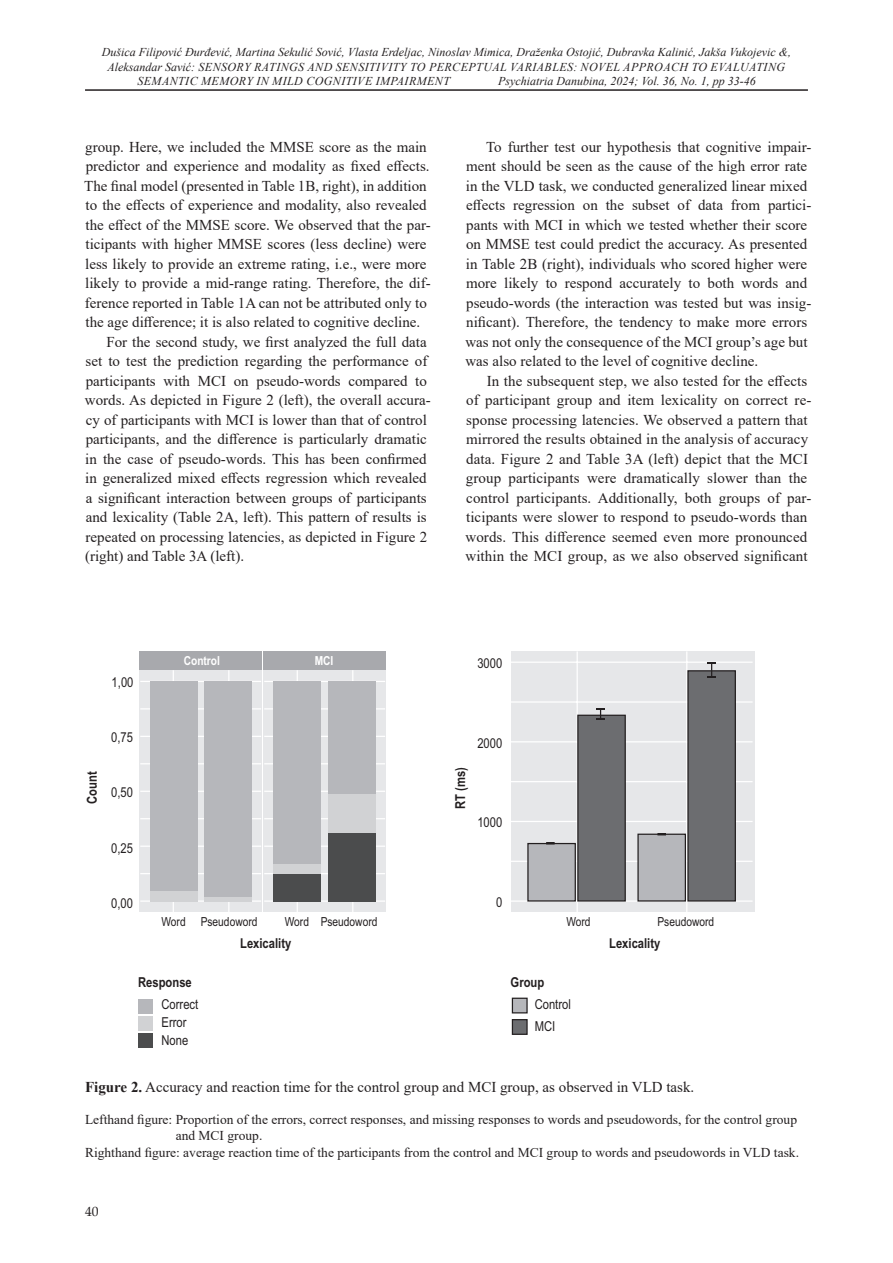
<style>
.page{position:relative;width:893px;height:1263px;background:#fff}
.page>*{position:absolute;margin:0;border:0;box-sizing:border-box;transform-origin:0 0}
.txt_osnovni{font:15px/19.5px "Times New Roman";color:#231f20}
.tablica_naslov{font:15px "Times New Roman";color:#231f20}
.t1{font:13.65px/17.7px "Arial Narrow";color:#231f20}
.t2{font:700 13.65px "Arial Narrow";color:#231f20}
.tablica_odispod{font:13.5px/16.2px "Times New Roman";color:#231f20}
.t3{font:13.5px "Book Antiqua";color:#231f20}
.t4{font:12.45px "Arial Narrow";color:#231f20}
.t5{font:700 12.45px "Arial Narrow";color:#fff}
.txt_summary{font:italic 12px "Times New Roman";color:#231f20}
.txt_summary-2{font:italic 12px "Times New Roman";letter-spacing:.035em;color:#231f20}
.s1{font-weight:700}
</style>
<div class="page">
<div style="left:511px;top:651px;width:243px;height:261px;background:#e6e7e9"></div>
<div style="left:263px;top:670px;width:122px;height:242px;background:#e6e7e9"></div>
<div style="left:263px;top:651px;width:122px;height:19px;background:#a8a9ad"></div>
<hr style="left:511px;top:661px;width:242px;height:2px;background:#fff">
<hr style="left:511px;top:701px;width:242px;height:2px;background:#fff">
<hr style="left:511px;top:741px;width:242px;height:1px;background:#fff">
<hr style="left:511px;top:781px;width:242px;height:1px;background:#fff">
<hr style="left:511px;top:821px;width:242px;height:1px;background:#fff">
<hr style="left:511px;top:861px;width:242px;height:1px;background:#fff">
<hr style="left:511px;top:900px;width:242px;height:2px;background:#fff">
<hr style="left:264px;top:681px;width:121px;height:1px;background:#fff">
<hr style="left:264px;top:708px;width:121px;height:1px;background:#fff">
<hr style="left:264px;top:873px;width:121px;height:1px;background:#fff">
<hr style="left:264px;top:900px;width:121px;height:2px;background:#fff">
<hr style="left:264px;top:736px;width:121px;height:1px;background:#fff">
<hr style="left:264px;top:763px;width:121px;height:1px;background:#fff">
<hr style="left:264px;top:791px;width:121px;height:1px;background:#fff">
<hr style="left:264px;top:818px;width:121px;height:1px;background:#fff">
<hr style="left:264px;top:845px;width:121px;height:2px;background:#fff">
<hr style="left:577px;top:651px;width:1px;height:261px;background:#fff">
<hr style="left:686px;top:651px;width:1px;height:261px;background:#fff">
<hr style="left:297px;top:670px;width:1px;height:242px;background:#fff">
<hr style="left:352px;top:670px;width:1px;height:242px;background:#fff">
<div style="left:139px;top:670px;width:122px;height:242px;background:#e6e7e9"></div>
<div style="left:139px;top:651px;width:122px;height:19px;background:#a8a9ad"></div>
<hr style="left:140px;top:681px;width:121px;height:1px;background:#fff">
<hr style="left:140px;top:708px;width:121px;height:1px;background:#fff">
<hr style="left:140px;top:873px;width:121px;height:1px;background:#fff">
<hr style="left:140px;top:900px;width:121px;height:2px;background:#fff">
<hr style="left:140px;top:736px;width:121px;height:1px;background:#fff">
<hr style="left:140px;top:763px;width:121px;height:1px;background:#fff">
<hr style="left:140px;top:791px;width:121px;height:1px;background:#fff">
<hr style="left:140px;top:818px;width:121px;height:1px;background:#fff">
<hr style="left:140px;top:845px;width:121px;height:2px;background:#fff">
<hr style="left:173px;top:670px;width:1px;height:242px;background:#fff">
<hr style="left:228px;top:670px;width:1px;height:242px;background:#fff">
<div style="left:328px;top:681px;width:47px;height:114px;background:#b6b7bb"></div>
<div style="left:328px;top:795px;width:47px;height:38px;background:#d1d2d4"></div>
<div style="left:328px;top:833px;width:47px;height:69px;background:#4b4c4d"></div>
<div style="left:637px;top:834px;width:49px;height:67px;background:#b6b7bb;border:1px solid #231f20"></div>
<div style="left:687px;top:670px;width:49px;height:231px;background:#6c6d70;border:1px solid #231f20"></div>
<div style="left:527px;top:843px;width:49px;height:58px;background:#b6b7bb;border:1px solid #231f20"></div>
<div style="left:577px;top:715px;width:49px;height:186px;background:#6c6d70;border:1px solid #231f20"></div>
<svg style="left:596px;top:709px;width:9px;height:11px"></svg>
<svg style="left:708px;top:663px;width:8px;height:15px"></svg>
<svg style="left:546px;top:842px;width:9px;height:2px"></svg>
<svg style="left:657px;top:833px;width:9px;height:2px"></svg>
<div style="left:205px;top:681px;width:47px;height:216px;background:#b6b7bb"></div>
<div style="left:205px;top:897px;width:47px;height:5px;background:#d1d2d4"></div>
<div style="left:150px;top:681px;width:47px;height:211px;background:#b6b7bb"></div>
<div style="left:150px;top:892px;width:47px;height:10px;background:#d1d2d4"></div>
<div style="left:273px;top:681px;width:48px;height:183px;background:#b6b7bb"></div>
<div style="left:273px;top:864px;width:48px;height:10px;background:#d1d2d4"></div>
<div style="left:273px;top:874px;width:48px;height:28px;background:#4b4c4d"></div>
<div style="left:512px;top:998px;width:16px;height:15px;background:#b6b7bb;border:1px solid #231f20"></div>
<div style="left:512px;top:1019px;width:16px;height:16px;background:#6c6d70;border:1px solid #231f20"></div>
<div style="left:138px;top:999px;width:15px;height:15px;background:#b6b7bb"></div>
<div style="left:138px;top:1016px;width:15px;height:15px;background:#d1d2d4"></div>
<div style="left:138px;top:1033px;width:15px;height:15px;background:#4b4c4d"></div>
<hr style="left:85px;top:89px;width:723px;height:2px;background:#231f20">
<p class="txt_summary" style="left:102px;top:44px;width:691px">Dušica Filipović Đurđević, Martina Sekulić Sović, Vlasta Erdeljac, Ninoslav Mimica, Draženka Ostojić, Dubravka Kalinić, Jakša Vukojevic &amp;,</p>
<p class="txt_summary-2" style="left:108px;top:58px;width:679px">Aleksandar Savić: SENSORY RATINGS AND SENSITIVITY TO PERCEPTUAL VARIABLES: NOVEL APPROACH TO EVALUATING</p>
<p class="txt_summary-2" style="left:137px;top:73px;width:314px">SEMANTIC MEMORY IN MILD COGNITIVE IMPAIRMENT</p>
<p class="txt_summary" style="left:498px;top:73px;width:259px">Psychiatria Danubina, 2024; Vol. 36, No. 1, pp 33-46</p>
<p class="txt_osnovni" style="left:84px;top:136px;width:348px">group. Here, we included the MMSE score as the main predictor and experience and modality as fixed effects.<br>The final model (presented in Table 1B, right), in addition to the effects of experience and modality, also revealed the effect of the MMSE score. We observed that the par&shy;ticipants with higher MMSE scores (less decline) were less likely to provide an extreme rating, i.e., were more likely to provide a mid-range rating. Therefore, the dif&shy;ference reported in Table 1A can not be attributed only to the age difference; it is also related to cognitive decline.</p>
<p class="txt_osnovni" style="left:85px;top:331px;width:347px;text-indent:21px">For the second study, we first analyzed the full data set to test the prediction regarding the performance of participants with MCI on pseudo-words compared to words. As depicted in Figure 2 (left), the overall accura&shy;cy of participants with MCI is lower than that of control participants, and the difference is particularly dramatic in the case of pseudo-words. This has been confirmed in generalized mixed effects regression which revealed a significant interaction between groups of participants and lexicality (Table 2A, left). This pattern of results is repeated on processing latencies, as depicted in Figure 2 (right) and Table 3A (left).</p>
<p class="txt_osnovni" style="left:465px;top:136px;width:347px;text-indent:21px">To further test our hypothesis that cognitive impair&shy;ment should be seen as the cause of the high error rate in the VLD task, we conducted generalized linear mixed effects regression on the subset of data from partici&shy;pants with MCI in which we tested whether their score on MMSE test could predict the accuracy. As presented in Table 2B (right), individuals who scored higher were more likely to respond accurately to both words and pseudo-words (the interaction was tested but was insig&shy;nificant). Therefore, the tendency to make more errors was not only the consequence of the MCI group’s age but was also related to the level of cognitive decline.</p>
<p class="txt_osnovni" style="left:465px;top:370px;width:347px;text-indent:21px">In the subsequent step, we also tested for the effects of participant group and item lexicality on correct re&shy;sponse processing latencies. We observed a pattern that mirrored the results obtained in the analysis of accuracy data. Figure 2 and Table 3A (left) depict that the MCI group participants were dramatically slower than the control participants. Additionally, both groups of par&shy;ticipants were slower to respond to pseudo-words than words. This difference seemed even more pronounced within the MCI group, as we also observed significant</p>
<p class="t1" style="left:112px;top:672px;width:23px">1,00</p>
<p class="t1" style="left:111px;top:728px;width:23px">0,75</p>
<p class="t5" style="left:184px;top:651px;width:38px">Control</p>
<p class="t5" style="left:315px;top:651px;width:20px">MCI</p>
<p class="t1" style="left:477px;top:654px;width:26px">3000</p>
<p class="t1" style="left:477px;top:733px;width:26px">2000</p>
<p class="t2" style="left:82px;top:804px;width:34px;rotate:-90deg">Count</p>
<p class="t2" style="left:450px;top:809px;width:43px;rotate:-90deg">RT (ms)</p>
<p class="t1" style="left:111px;top:783px;width:23px">0,50</p>
<p class="t1" style="left:111px;top:838px;width:23px">0,25</p>
<p class="t1" style="left:477px;top:813px;width:26px">1000</p>
<p class="t1" style="left:111px;top:894px;width:23px">0,00</p>
<p class="t1" style="left:496px;top:892px;width:8px">0</p>
<p class="t4" style="left:162px;top:913px;width:97px">Word Pseudoword</p>
<p class="t4" style="left:285px;top:913px;width:94px">Word Pseudoword</p>
<p class="t4" style="left:566px;top:913px;width:26px">Word</p>
<p class="t4" style="left:657px;top:913px;width:58px">Pseudoword</p>
<p class="t2" style="left:240px;top:933px;width:53px">Lexicality</p>
<p class="t2" style="left:138px;top:971px;width:55px">Response</p>
<p class="t2" style="left:511px;top:971px;width:35px">Group</p>
<p class="t1" style="left:162px;top:995px;width:38px">Correct<br>Error<br>None</p>
<p class="t1" style="left:535px;top:993px;width:38px;line-height:21.5px">Control<br>MCI</p>
<p class="t2" style="left:609px;top:933px;width:53px">Lexicality</p>
<p class="tablica_naslov" style="left:85px;top:1076px;width:611px"><span class="s1">Figure 2.</span> Accuracy and reaction time for the control group and MCI group, as observed in VLD task.</p>
<p class="tablica_odispod" style="left:176px;top:1111px;width:623px;text-indent:-91px">Lefthand figure: Proportion of the errors, correct responses, and missing responses to words and pseudowords, for the control group and MCI group.</p>
<p class="tablica_odispod" style="left:85px;top:1143px;width:715px">Righthand figure: average reaction time of the participants from the control and MCI group to words and pseudowords in VLD task.</p>
<p class="t3" style="left:85px;top:1202px;width:15px">40</p>
</div>
